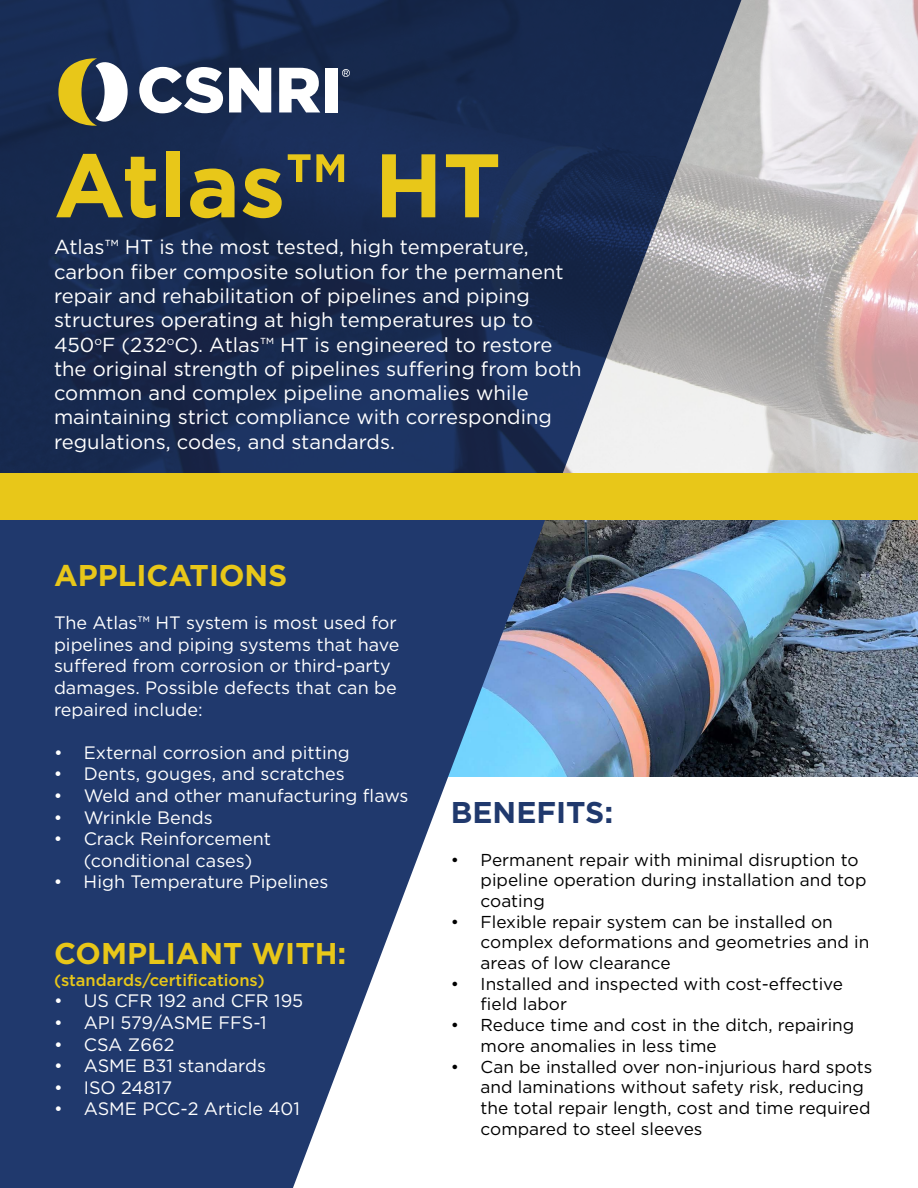
<style>
.page{position:relative;width:918px;height:1188px;background:#fff}
.page>*{position:absolute;margin:0;border:0;box-sizing:border-box;transform-origin:0 0}
.t1{font:700 90px "Gotham";color:#e8c719}
.t2{font:700 30px "Gotham";color:#e8c719}
.t3{font:700 30px "Gotham";color:#20396d}
.t4{font:20.25px/24.3px "Gotham";color:#fff}
.t5{font:18px/21.6px "Gotham";color:#fff}
.t6{font:17.25px/20.7px "Gotham";color:#000}
.t7{font:500 16.5px "Gotham";color:#e8c719}
</style>
<div class="page">
<img style="left:741px;top:520px;width:177px;height:257px">
<svg style="left:0;top:520px;width:741px;height:668px;fill:#20396d"></svg>
<img style="left:0;top:0;width:918px;height:473px">
<svg style="left:58px;top:56px;width:70px;height:72px"></svg>
<svg style="left:139px;top:67px;width:84px;height:46px"></svg>
<svg style="left:229px;top:68px;width:42px;height:44px"></svg>
<svg style="left:279px;top:68px;width:41px;height:44px"></svg>
<div style="left:325px;top:68px;width:13px;height:44px;background:#fff"></div>
<svg style="left:342px;top:69px;width:8px;height:8px"></svg>
<div style="left:0;top:473px;width:918px;height:47px;background:#e8c719"></div>
<h1 class="t1" style="left:54px;top:126px;width:449px">Atlas™ HT</h1>
<p class="t4" style="left:54px;top:235px;width:529px">Atlas™ HT is the most tested, high temperature, carbon fiber composite solution for the permanent repair and rehabilitation of pipelines and piping structures operating at high temperatures up to 450<sup>o</sup>F (232<sup>o</sup>C). Atlas™ HT is engineered to restore the original strength of pipelines suffering from both common and complex pipeline anomalies while maintaining strict compliance with corresponding regulations, codes, and standards.</p>
<h2 class="t2" style="left:54px;top:555px;width:235px">APPLICATIONS</h2>
<p class="t5" style="left:54px;top:612px;width:347px">The Atlas™ HT system is most used for pipelines and piping systems that have suffered from corrosion or third-party damages. Possible defects that can be repaired include:</p>
<p class="t5" style="left:54px;top:741px;width:297px">• External corrosion and pitting</p>
<p class="t5" style="left:54px;top:763px;width:292px">• Dents, gouges, and scratches</p>
<p class="t5" style="left:54px;top:784px;width:356px">• Weld and other manufacturing flaws</p>
<p class="t5" style="left:54px;top:806px;width:160px">• Wrinkle Bends</p>
<p class="t5" style="left:84px;top:828px;width:189px;text-indent:-30px">• Crack Reinforcement (conditional cases)</p>
<p class="t5" style="left:54px;top:871px;width:276px">• High Temperature Pipelines</p>
<h2 class="t2" style="left:54px;top:934px;width:294px">COMPLIANT WITH:</h2>
<p class="t7" style="left:54px;top:971px;width:212px">(standards/certifications)</p>
<p class="t5" style="left:54px;top:990px;width:251px">• US CFR 192 and CFR 195</p>
<p class="t5" style="left:54px;top:1011px;width:214px">• API 579/ASME FFS-1</p>
<p class="t5" style="left:54px;top:1033px;width:122px">• CSA Z662</p>
<p class="t5" style="left:54px;top:1055px;width:213px">• ASME B31 standards</p>
<p class="t5" style="left:54px;top:1076px;width:120px">• ISO 24817</p>
<p class="t5" style="left:54px;top:1098px;width:247px">• ASME PCC-2 Article 401</p>
<h2 class="t3" style="left:451px;top:793px;width:164px">BENEFITS:</h2>
<p class="t6" style="left:481px;top:849px;width:387px;text-indent:-30px">• Permanent repair with minimal disruption to pipeline operation during installation and top coating</p>
<p class="t6" style="left:481px;top:911px;width:390px;text-indent:-30px">• Flexible repair system can be installed on complex deformations and geometries and in areas of low clearance</p>
<p class="t6" style="left:481px;top:973px;width:364px;text-indent:-30px">• Installed and inspected with cost-effective field labor</p>
<p class="t6" style="left:481px;top:1014px;width:375px;text-indent:-30px">• Reduce time and cost in the ditch, repairing more anomalies in less time</p>
<p class="t6" style="left:481px;top:1056px;width:393px;text-indent:-30px">• Can be installed over non-injurious hard spots and laminations without safety risk, reducing the total repair length, cost and time required compared to steel sleeves</p>
</div>
